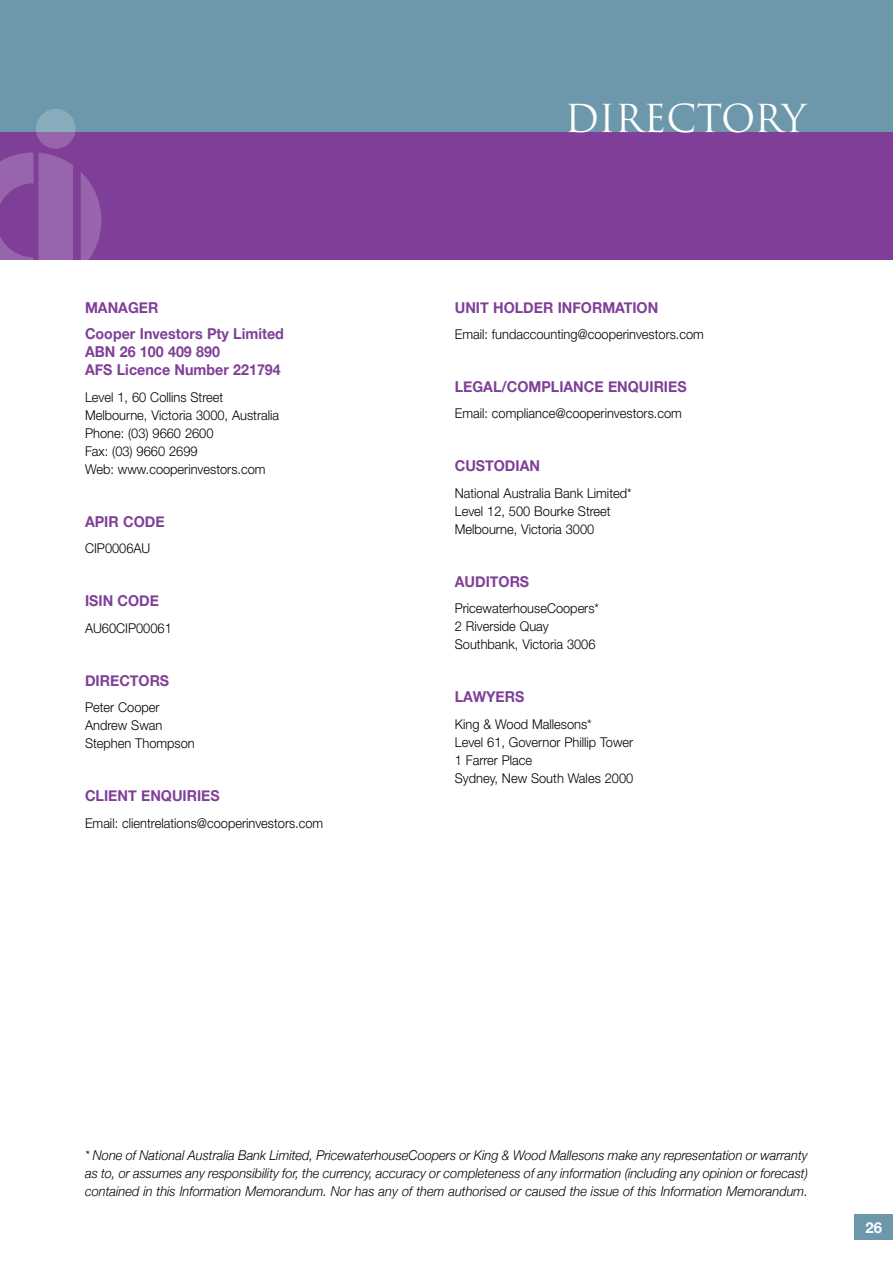
<style>
.page{position:relative;width:893px;height:1263px;background:#fff}
.page>*{position:absolute;margin:0;border:0;box-sizing:border-box;transform-origin:0 0}
.t1{font:37.5px "Trajan";letter-spacing:-.005em;color:#fff}
.t2{font:700 15px/26.5px "Helvetica Neue";color:#7f3f98;scale:.95 1}
.t3{font:700 15px "Helvetica Neue";color:#fff}
.t4{font:300 13.5px/18px "Helvetica Neue";color:#000;scale:.95 1}
.t5{font:italic 300 13.5px/18px "Helvetica Neue";color:#000;text-align:justify;scale:.95 1}
</style>
<div class="page">
<div style="left:855px;top:1214px;width:38px;height:25px;background:#6d98ac"></div>
<div style="left:0;top:132px;width:893px;height:127px;background:#7f3f98"></div>
<div style="left:0;top:0;width:893px;height:132px;background:#6d98ac"></div>
<div style="left:39px;top:153px;width:34px;height:106px;background:#9864ac"></div>
<svg style="left:36px;top:109px;width:40px;height:40px"></svg>
<svg style="left:0;top:152px;width:33px;height:107px"></svg>
<svg style="left:81px;top:172px;width:20px;height:87px"></svg>
<p class="t2" style="left:85px;top:294px;width:211px">MANAGER<br>Cooper Investors Pty Limited</p>
<p class="t2" style="left:85px;top:343px;width:208px;line-height:18px">ABN 26 100 409 890<br>AFS Licence Number 221794</p>
<p class="t4" style="left:85px;top:388px;width:206px">Level 1, 60 Collins Street<br>Melbourne, Victoria 3000, Australia<br>Phone: (03) 9660 2600<br>Fax: (03) 9660 2699<br>Web: www.cooperinvestors.com</p>
<p class="t2" style="left:85px;top:508px;width:85px">APIR CODE</p>
<p class="t4" style="left:85px;top:539px;width:70px">CIP0006AU</p>
<p class="t2" style="left:85px;top:588px;width:79px">ISIN CODE</p>
<p class="t4" style="left:85px;top:619px;width:93px">AU60CIP00061</p>
<p class="t2" style="left:85px;top:667px;width:90px">DIRECTORS</p>
<p class="t4" style="left:85px;top:698px;width:117px">Peter Cooper<br>Andrew Swan<br>Stephen Thompson</p>
<p class="t2" style="left:85px;top:783px;width:143px">CLIENT ENQUIRIES</p>
<p class="t4" style="left:85px;top:814px;width:252px">Email: clientrelations@cooperinvestors.com</p>
<h1 class="t1" style="left:565px;top:96px;width:243px">DIRECTORY</h1>
<p class="t2" style="left:455px;top:294px;width:216px">UNIT HOLDER INFORMATION</p>
<p class="t4" style="left:455px;top:325px;width:264px">Email: fundaccounting@cooperinvestors.com</p>
<p class="t2" style="left:455px;top:373px;width:246px">LEGAL/COMPLIANCE ENQUIRIES</p>
<p class="t4" style="left:455px;top:404px;width:241px">Email: compliance@cooperinvestors.com</p>
<p class="t2" style="left:455px;top:453px;width:91px">CUSTODIAN</p>
<p class="t4" style="left:455px;top:484px;width:188px">National Australia Bank Limited*<br>Level 12, 500 Bourke Street<br>Melbourne, Victoria 3000</p>
<p class="t2" style="left:455px;top:569px;width:80px">AUDITORS</p>
<p class="t4" style="left:455px;top:599px;width:153px">PricewaterhouseCoopers*<br>2 Riverside Quay<br>Southbank, Victoria 3006</p>
<p class="t2" style="left:455px;top:684px;width:75px">LAWYERS</p>
<p class="t4" style="left:455px;top:715px;width:189px">King &amp; Wood Mallesons*<br>Level 61, Governor Phillip Tower<br>1 Farrer Place<br>Sydney, New South Wales 2000</p>
<p class="t5" style="left:85px;top:1145px;width:762px">* None of National Australia Bank Limited, PricewaterhouseCoopers or King &amp; Wood Mallesons make any representation or warranty as to, or assumes any responsibility for, the currency, accuracy or completeness of any information (including any opinion or forecast) contained in this Information Memorandum. Nor has any of them authorised or caused the issue of this Information Memorandum.</p>
<p class="t3" style="left:865px;top:1216px;width:18px">26</p>
</div>
